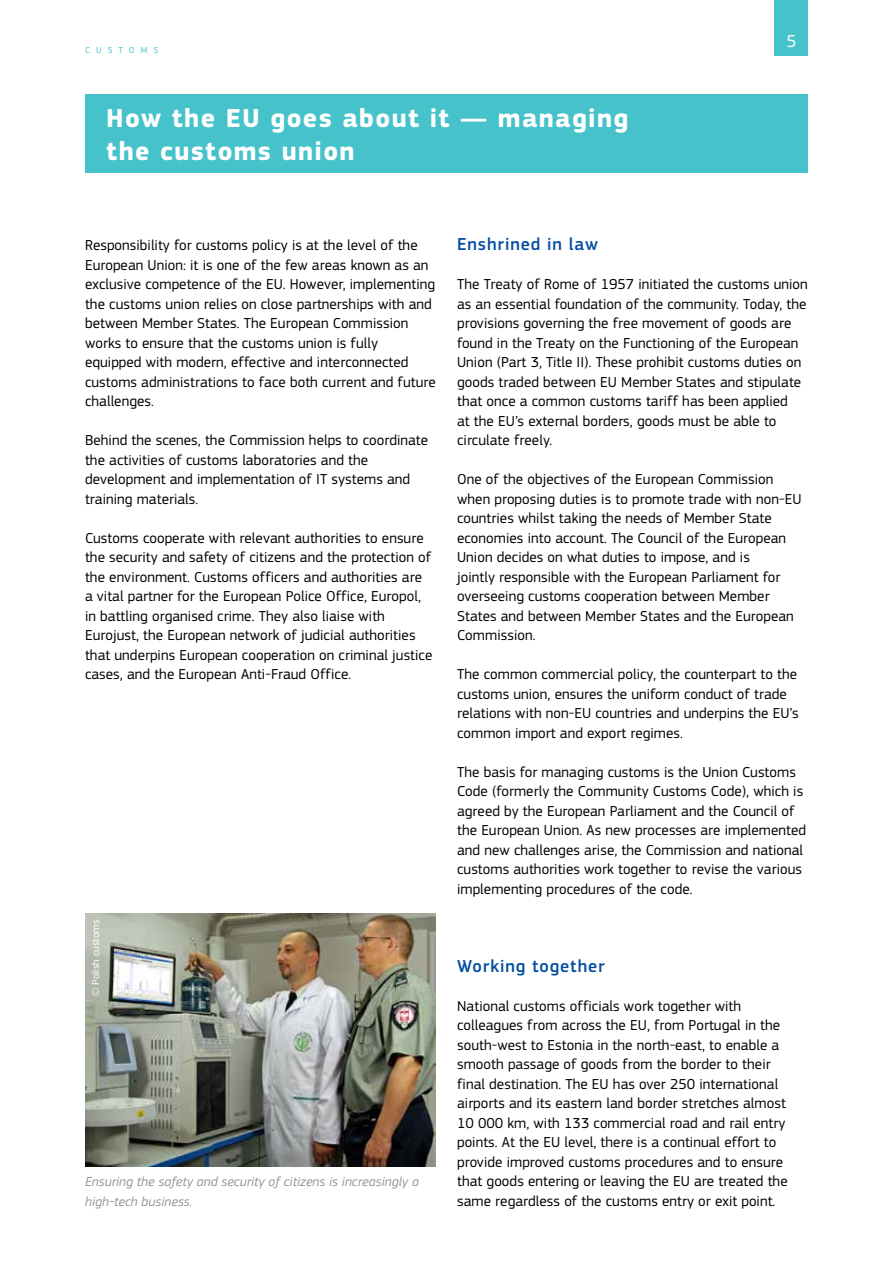
<style>
.page{position:relative;width:893px;height:1263px;background:#fff}
.page>*{position:absolute;margin:0;border:0;box-sizing:border-box;transform-origin:0 0}
.Heading01_neg{font:700 27px/32.4px "EC Square Sans Pro";letter-spacing:.05em;color:#fff}
.Heading03{font:500 18px "EC Square Sans Pro";letter-spacing:.05em;color:#034ea2}
.t1{font:18px "EC Square Sans Pro";color:#fff}
.BodyText{font:15px/19.5px "EC Square Sans Pro";letter-spacing:.005em;color:#000}
.legende_L{font:italic 13.5px/19.5px "EC Square Sans Pro";letter-spacing:.005em;color:#939598}
.copyright_copy{font:10.5px "EC Square Sans Pro";letter-spacing:.005em;color:#fff}
.t2{font:9px "EC Square Sans Pro";letter-spacing:.68em;color:#46c2ca}
</style>
<div class="page">
<div style="left:775px;top:0;width:33px;height:55px;background:#46c2ca"></div>
<div style="left:85px;top:94px;width:723px;height:78px;background:#46c2ca"></div>
<img style="left:85px;top:913px;width:351px;height:254px">
<p class="t2" style="left:85px;top:45px;width:75px">CUSTOMS</p>
<p class="Heading01_neg" style="left:106px;top:103px;width:524px">How the EU goes about it — managing the customs union</p>
<p class="t1" style="left:786px;top:30px;width:12px">5</p>
<p class="BodyText" style="left:85px;top:236px;width:352px">Responsibility for customs policy is at the level of the European Union: it is one of the few areas known as an exclusive competence of the EU. However, implementing the customs union relies on close partnerships with and between Member States. The European Commission works to ensure that the customs union is fully equipped with modern, effective and interconnected customs administrations to face both current and future challenges.</p>
<p class="BodyText" style="left:85px;top:431px;width:345px">Behind the scenes, the Commission helps to coordinate the activities of customs laboratories and the development and implementation of IT systems and training materials.</p>
<p class="BodyText" style="left:85px;top:528px;width:349px">Customs cooperate with relevant authorities to ensure the security and safety of citizens and the protection of the environment. Customs officers and authorities are a vital partner for the European Police Office, Europol, in battling organised crime. They also liaise with Eurojust, the European network of judicial authorities that underpins European cooperation on criminal justice cases, and the European Anti-Fraud Office.</p>
<p class="copyright_copy" style="left:90px;top:996px;width:78px;rotate:-90deg">© Polish customs</p>
<p class="legende_L" style="left:85px;top:1172px;width:335px">Ensuring the safety and security of citizens is increasingly a high-tech business.</p>
<p class="Heading03" style="left:457px;top:234px;width:143px">Enshrined in law</p>
<p class="BodyText" style="left:457px;top:275px;width:352px">The Treaty of Rome of 1957 initiated the customs union as an essential foundation of the community. Today, the provisions governing the free movement of goods are found in the Treaty on the Functioning of the European Union (Part 3, Title II). These prohibit customs duties on goods traded between EU Member States and stipulate that once a common customs tariff has been applied<br>at the EU’s external borders, goods must be able to circulate freely.</p>
<p class="BodyText" style="left:457px;top:470px;width:346px">One of the objectives of the European Commission when proposing duties is to promote trade with non-EU countries whilst taking the needs of Member State economies into account. The Council of the European Union decides on what duties to impose, and is<br>jointly responsible with the European Parliament for overseeing customs cooperation between Member States and between Member States and the European Commission.</p>
<p class="BodyText" style="left:457px;top:665px;width:343px">The common commercial policy, the counterpart to the customs union, ensures the uniform conduct of trade relations with non-EU countries and underpins the EU’s common import and export regimes.</p>
<p class="BodyText" style="left:457px;top:762px;width:351px">The basis for managing customs is the Union Customs Code (formerly the Community Customs Code), which is agreed by the European Parliament and the Council of the European Union. As new processes are implemented and new challenges arise, the Commission and national customs authorities work together to revise the various implementing procedures of the code.</p>
<p class="Heading03" style="left:457px;top:955px;width:149px">Working together</p>
<p class="BodyText" style="left:457px;top:996px;width:332px">National customs officials work together with colleagues from across the EU, from Portugal in the south-west to Estonia in the north-east, to enable a smooth passage of goods from the border to their final destination. The EU has over 250 international airports and its eastern land border stretches almost 10 000 km, with 133 commercial road and rail entry points. At the EU level, there is a continual effort to provide improved customs procedures and to ensure that goods entering or leaving the EU are treated the same regardless of the customs entry or exit point.</p>
</div>
